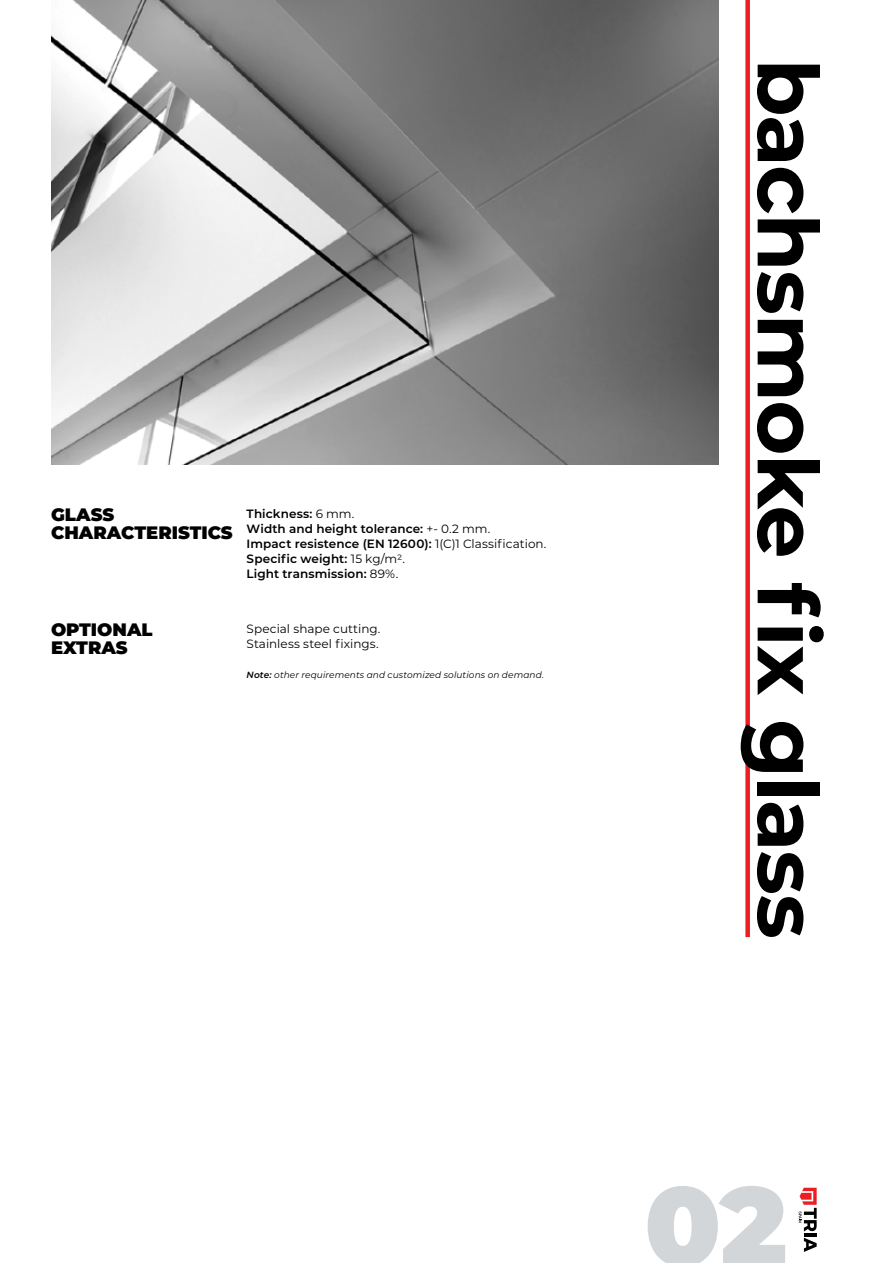
<style>
.page{position:relative;width:893px;height:1263px;background:#fff}
.page>*{position:absolute;margin:0;border:0;box-sizing:border-box;transform-origin:0 0}
.t1{font:900 110.7px "Montserrat";color:#d3d6d9}
.t2{font:700 84px "Montserrat";letter-spacing:-.02em;color:#000}
.t3{font:900 18px/18px "Montserrat";color:#000}
.t4{font:600 12px/15px "Montserrat";letter-spacing:.01em;color:#000}
.t5{font:12px/15px "Montserrat";letter-spacing:.005em;color:#000}
.t6{font:italic 9px "Montserrat";letter-spacing:.015em;color:#000}
.s1{font-weight:400}
.s2{font-weight:600}
</style>
<div class="page">
<svg style="left:799px;top:1188px;width:18px;height:64px"></svg>
<img style="left:51px;top:0;width:668px;height:465px">
<div style="left:745px;top:0;width:5px;height:937px;background:#ed1d24"></div>
<h3 class="t3" style="left:51px;top:505px;width:183px">GLASS<br>CHARACTERISTICS</h3>
<p class="t4" style="left:247px;top:505px;width:301px">Thickness: <span class="s1">6 mm.<br></span>Width and height tolerance: <span class="s1">+- 0.2 mm.<br></span>Impact resistence (EN 12600): <span class="s1">1(C)1 Classification.<br></span>Specific weight: <span class="s1">15 kg/m2.<br></span>Light transmission: <span class="s1">89%.</span></p>
<h3 class="t3" style="left:51px;top:620px;width:103px">OPTIONAL<br>EXTRAS</h3>
<p class="t5" style="left:247px;top:621px;width:135px">Special shape cutting.<br>Stainless steel fixings.</p>
<p class="t6" style="left:247px;top:668px;width:299px"><span class="s2">Note:</span> other requirements and customized solutions on demand.</p>
<h2 class="t2" style="left:848px;top:59px;width:882px;rotate:90deg">bachsmoke fix glass</h2>
<h1 class="t1" style="left:644px;top:1143px;width:144px">02</h1>
</div>
